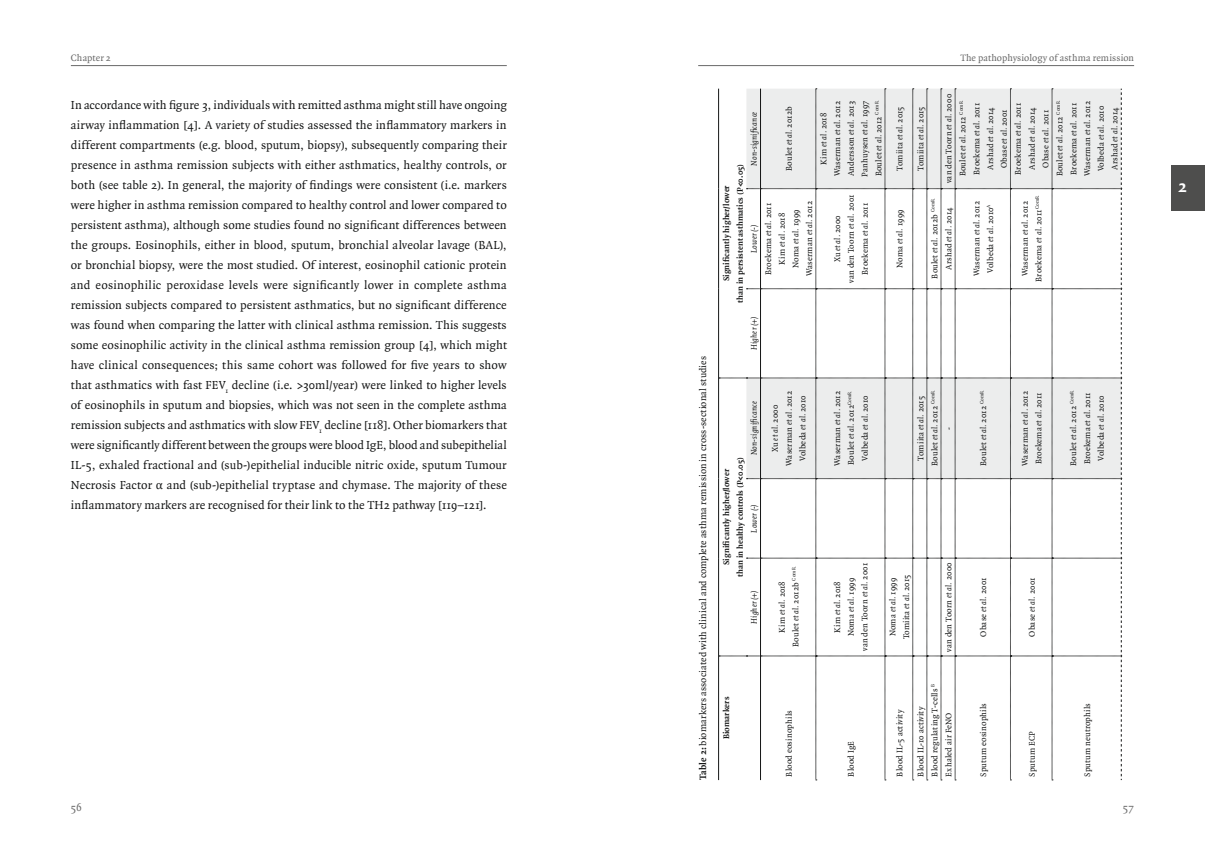
<style>
.page{position:relative;width:1205px;height:851px;background:#fff}
.page>*{position:absolute;margin:0;border:0;box-sizing:border-box;transform-origin:0 0}
.t1{font:700 18.75px "Quadraat";color:#fff}
.t2{font:12.5px/20px "Quadraat";letter-spacing:.005em;color:#151616;text-align:justify}
.t3{font:11.25px "Quadraat";color:#686868}
.t4{font:10px "Quadraat";letter-spacing:.015em;color:#151616}
.t5{font:10px "Quadraat";letter-spacing:.01em;color:#686868}
.t6{font:8.75px/13.8px "Quadraat";letter-spacing:.015em;color:#151616;text-align:center}
.t7{font:700 8.75px/13.8px "Quadraat";letter-spacing:.01em;color:#151616;text-align:center}
.t8{font:italic 8.75px "Quadraat";letter-spacing:.02em;color:#151616}
.s1{font-family:"Cambria"}
.s2{font-style:italic}
.s3{font-weight:700}
</style>
<div class="page">
<hr style="left:71px;top:65px;width:436px;height:1px;background:#686868">
<hr style="left:698px;top:65px;width:436px;height:1px;background:#686868">
<hr style="left:718px;top:656px;width:1px;height:124px;background:#151616">
<hr style="left:718px;top:558px;width:1px;height:98px;background:#151616">
<hr style="left:718px;top:478px;width:1px;height:80px;background:#151616">
<hr style="left:718px;top:378px;width:1px;height:100px;background:#151616">
<hr style="left:718px;top:289px;width:1px;height:89px;background:#151616">
<hr style="left:718px;top:189px;width:1px;height:100px;background:#151616">
<hr style="left:718px;top:89px;width:1px;height:100px;background:#151616">
<svg style="left:719px;top:89px;width:403px;height:691px"></svg>
<div style="left:1171px;top:165px;width:34px;height:46px;background:#4e4e4d"></div>
<p class="t5" style="left:71px;top:53px;width:42px">Chapter 2</p>
<p class="t5" style="left:960px;top:53px;width:175px">The pathophysiology of asthma remission</p>
<p class="t2" style="left:71px;top:95px;width:437px">In accordance with figure 3, individuals with remitted asthma might still have ongoing airway inflammation [4]. A variety of studies assessed the inflammatory markers in different compartments (e.g. blood, sputum, biopsy), subsequently comparing their presence in asthma remission subjects with either asthmatics, healthy controls, or both (see table 2). In general, the majority of findings were consistent (i.e. markers were higher in asthma remission compared to healthy control and lower compared to persistent asthma), although some studies found no significant differences between the groups. Eosinophils, either in blood, sputum, bronchial alveolar lavage (BAL), or bronchial biopsy, were the most studied. Of interest, eosinophil cationic protein and eosinophilic peroxidase levels were significantly lower in complete asthma remission subjects compared to persistent asthmatics, but no significant difference was found when comparing the latter with clinical asthma remission. This suggests some eosinophilic activity in the clinical asthma remission group [4], which might have clinical consequences; this same cohort was followed for five years to show that asthmatics with fast FEV<sub>1</sub> decline (i.e. &gt;30ml/year) were linked to higher levels of eosinophils in sputum and biopsies, which was not seen in the complete asthma remission subjects and asthmatics with slow FEV<sub>1</sub> decline [118]. Other biomarkers that were significantly different between the groups were blood IgE, blood and subepithelial IL-5, exhaled fractional and (sub-)epithelial inducible nitric oxide, sputum Tumour Necrosis Factor <span class="s1">α</span> and (sub-)epithelial tryptase and chymase. The majority of these inflammatory markers are recognised for their link to the TH2 pathway [119–121].</p>
<p class="t6" style="left:942px;top:183px;width:91px;rotate:-90deg">van den Toorn <span class="s2">et al.</span> 2000</p>
<p class="t6" style="left:817px;top:177px;width:77px;rotate:-90deg">Kim <span class="s2">et al.</span> 2018<br>Waserman <span class="s2">et al.</span> 2012<br>Andersson <span class="s2">et al.</span> 2013<br>Panhuysen <span class="s2">et al.</span> 1997<br>Boulet <span class="s2">et al.</span> 2012 <sup>ComR</sup></p>
<p class="t6" style="left:956px;top:176px;width:77px;rotate:-90deg">Boulet <span class="s2">et al.</span> 2012 <sup>ComR<br></sup>Broekema <span class="s2">et al.</span> 2011<br>Arshad <span class="s2">et al.</span> 2014<br>Obase <span class="s2">et al.</span> 2001</p>
<p class="t6" style="left:1053px;top:176px;width:77px;rotate:-90deg">Boulet <span class="s2">et al.</span> 2012 <sup>ComR<br></sup>Broekema <span class="s2">et al.</span> 2011<br>Waserman <span class="s2">et al.</span> 2012<br>Volbeda <span class="s2">et al.</span> 2010<br>Arshad <span class="s2">et al.</span> 2014</p>
<p class="t6" style="left:1011px;top:175px;width:74px;rotate:-90deg">Broekema <span class="s2">et al.</span> 2011<br>Arshad <span class="s2">et al.</span> 2014<br>Obase <span class="s2">et al.</span> 2011</p>
<p class="t6" style="left:782px;top:171px;width:66px;rotate:-90deg">Boulet <span class="s2">et al.</span> 2012b</p>
<p class="t6" style="left:893px;top:171px;width:66px;rotate:-90deg">Tomiita <span class="s2">et al.</span> 2015</p>
<p class="t6" style="left:914px;top:171px;width:66px;rotate:-90deg">Tomiita <span class="s2">et al.</span> 2015</p>
<p class="t8" style="left:749px;top:165px;width:55px;rotate:-90deg">Non-significance</p>
<p class="t7" style="left:720px;top:303px;width:141px;rotate:-90deg">Significantly higher/lower<br>than in persistent asthmatics (P&lt;0.05)</p>
<p class="t6" style="left:831px;top:283px;width:90px;rotate:-90deg">Xu <span class="s2">et al.</span> 2000<br>van den Toorn <span class="s2">et al.</span> 2001<br>Broekema <span class="s2">et al.</span> 2011</p>
<p class="t6" style="left:1018px;top:281px;width:87px;rotate:-90deg">Waserman <span class="s2">et al.</span> 2012<br>Broekema <span class="s2">et al.</span> 2011<sup>ComR</sup></p>
<p class="t6" style="left:928px;top:278px;width:82px;rotate:-90deg">Boulet <span class="s2">et al.</span> 2012b <sup>ComR</sup></p>
<p class="t6" style="left:761px;top:276px;width:77px;rotate:-90deg">Broekema <span class="s2">et al.</span> 2011<br>Kim <span class="s2">et al.</span> 2018<br>Noma <span class="s2">et al.</span> 1999<br>Waserman <span class="s2">et al.</span> 2012</p>
<p class="t6" style="left:970px;top:276px;width:77px;rotate:-90deg">Waserman <span class="s2">et al.</span> 2012<br>Volbeda <span class="s2">et al.</span> 2010<sup>A</sup></p>
<p class="t6" style="left:942px;top:270px;width:64px;rotate:-90deg">Arshad <span class="s2">et al.</span> 2014</p>
<p class="t6" style="left:893px;top:268px;width:60px;rotate:-90deg">Noma <span class="s2">et al.</span> 1999</p>
<p class="t8" style="left:749px;top:253px;width:30px;rotate:-90deg">Lower (-)</p>
<p class="t8" style="left:749px;top:350px;width:35px;rotate:-90deg">Higher (+)</p>
<p class="t4" style="left:698px;top:780px;width:425px;rotate:-90deg"><span class="s3">Table 2:</span> biomarkers associated with clinical and complete asthma remission in cross-sectional studies</p>
<p class="t6" style="left:928px;top:466px;width:77px;rotate:-90deg">Boulet <span class="s2">et al.</span> 2012 <sup>ComR</sup></p>
<p class="t6" style="left:977px;top:466px;width:77px;rotate:-90deg">Boulet <span class="s2">et al.</span> 2012 <sup>ComR</sup></p>
<p class="t6" style="left:1067px;top:466px;width:77px;rotate:-90deg">Boulet <span class="s2">et al.</span> 2012 <sup>ComR<br></sup>Broekema <span class="s2">et al.</span> 2011<br>Volbeda <span class="s2">et al.</span> 2010</p>
<p class="t6" style="left:831px;top:466px;width:77px;rotate:-90deg">Waserman <span class="s2">et al.</span> 2012<br>Boulet <span class="s2">et al.</span> 2012<sup>ComR<br></sup>Volbeda <span class="s2">et al.</span> 2010</p>
<p class="t6" style="left:1018px;top:466px;width:77px;text-align:left;rotate:-90deg">Waserman <span class="s2">et al.</span> 2012<br>Broekema <span class="s2">et al.</span> 2011</p>
<p class="t6" style="left:768px;top:466px;width:77px;rotate:-90deg">Xu <span class="s2">et al.</span> 2000<br>Waserman <span class="s2">et al.</span> 2012<br>Volbeda <span class="s2">et al.</span> 2010</p>
<p class="t6" style="left:914px;top:460px;width:66px;rotate:-90deg">Tomiita <span class="s2">et al.</span> 2015</p>
<p class="t8" style="left:749px;top:455px;width:55px;rotate:-90deg">Non-significance</p>
<p class="t6" style="left:942px;top:429px;width:4px;rotate:-90deg">-</p>
<p class="t7" style="left:720px;top:577px;width:122px;rotate:-90deg">Significantly higher/lower<br>than in healthy controls (P&lt;0.05)</p>
<p class="t8" style="left:749px;top:532px;width:30px;rotate:-90deg">Lower (-)</p>
<p class="t6" style="left:942px;top:651px;width:91px;rotate:-90deg">van den Toorn <span class="s2">et al.</span> 2000</p>
<p class="t6" style="left:831px;top:651px;width:90px;rotate:-90deg">Kim <span class="s2">et al.</span> 2018<br>Noma <span class="s2">et al.</span> 1999<br>van den Toorn <span class="s2">et al.</span> 2001</p>
<p class="t6" style="left:775px;top:646px;width:82px;rotate:-90deg">Kim <span class="s2">et al.</span> 2018<br>Boulet <span class="s2">et al.</span> 2012b <sup>ComR</sup></p>
<p class="t6" style="left:886px;top:639px;width:66px;rotate:-90deg">Noma <span class="s2">et al.</span> 1999<br>Tomiita <span class="s2">et al.</span> 2015</p>
<p class="t6" style="left:977px;top:636px;width:60px;rotate:-90deg">Obase <span class="s2">et al.</span> 2001</p>
<p class="t6" style="left:1025px;top:636px;width:60px;rotate:-90deg">Obase <span class="s2">et al.</span> 2001</p>
<p class="t8" style="left:749px;top:623px;width:35px;rotate:-90deg">Higher (+)</p>
<p class="t6" style="left:928px;top:776px;width:94px;rotate:-90deg">Blood regulating T-cells <sup>B</sup></p>
<p class="t7" style="left:720px;top:739px;width:44px;rotate:-90deg">Biomarkers</p>
<p class="t6" style="left:977px;top:776px;width:75px;rotate:-90deg">Sputum eosinophils</p>
<p class="t6" style="left:1080px;top:776px;width:75px;rotate:-90deg">Sputum neutrophils</p>
<p class="t6" style="left:914px;top:776px;width:71px;rotate:-90deg">Blood IL-10 activity</p>
<p class="t6" style="left:893px;top:776px;width:68px;rotate:-90deg">Blood IL-5 activity</p>
<p class="t6" style="left:782px;top:776px;width:68px;rotate:-90deg">Blood eosinophils</p>
<p class="t6" style="left:942px;top:776px;width:65px;rotate:-90deg">Exhaled air FeNO</p>
<p class="t6" style="left:1025px;top:776px;width:47px;rotate:-90deg">Sputum ECP</p>
<p class="t6" style="left:844px;top:776px;width:37px;rotate:-90deg">Blood IgE</p>
<p class="t3" style="left:71px;top:801px;width:12px">56</p>
<p class="t3" style="left:1123px;top:801px;width:13px">57</p>
<h1 class="t1" style="left:1178px;top:176px;width:11px">2</h1>
</div>
